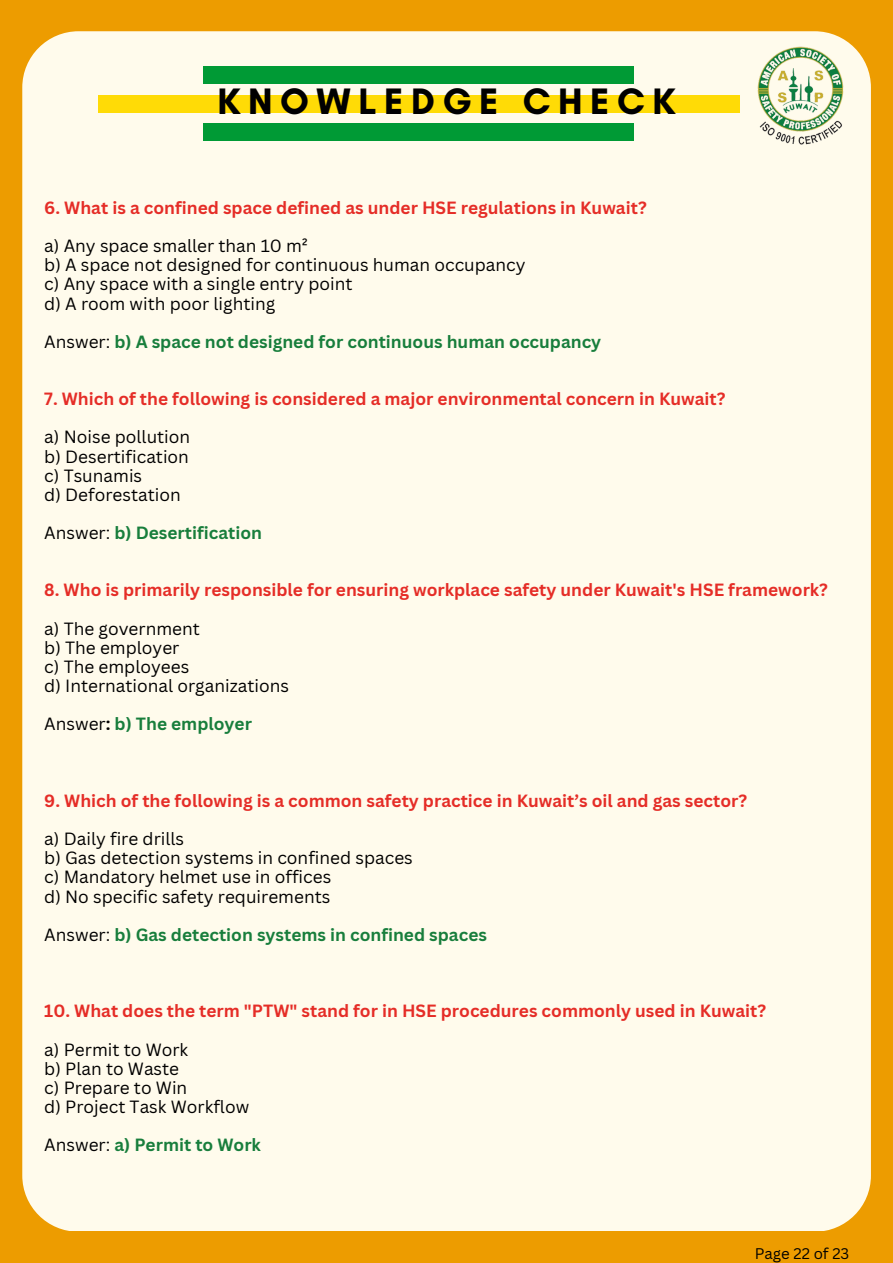
<style>
.page{position:relative;width:893px;height:1263px;background:#ed9c00}
.page>*{position:absolute;margin:0;border:0;box-sizing:border-box;transform-origin:0 0}
.t1{font:700 37.5px "Glacial Indifference";letter-spacing:.2em;color:#000}
.t2{font:17.25px/19.1px "Canva Sans";color:#000}
.t3{font:700 17.25px "Canva Sans";color:#e52d27}
.t4{font:700 17.25px "Canva Sans";color:#187e3c}
.t5{font:15px "Canva Sans";color:#000}
.s1{font-weight:400;color:#000}
.s2{color:#000}
</style>
<div class="page">
<div style="left:22px;top:31px;width:849px;height:1200px;background:#fffbec;border-radius:56px"></div>
<img style="left:739px;top:31px;width:127px;height:114px">
<div style="left:203px;top:66px;width:431px;height:18px;background:#009a35"></div>
<div style="left:98px;top:95px;width:641px;height:17px;background:#ffdb06"></div>
<div style="left:203px;top:124px;width:431px;height:17px;background:#009a35"></div>
<p class="t1" style="left:218px;top:78px;width:459px">KNOWLEDGE CHECK</p>
<p class="t3" style="left:44px;top:195px;width:604px">6. What is a confined space defined as under HSE regulations in Kuwait?</p>
<h1 class="t2" style="left:44px;top:236px;width:483px">a) Any space smaller than 10 m²<br>b) A space not designed for continuous human occupancy c) Any space with a single entry point<br>d) A room with poor lighting</h1>
<h2 class="t4" style="left:44px;top:329px;width:558px"><span class="s1">Answer:</span> b) A space not designed for continuous human occupancy</h2>
<h3 class="t3" style="left:44px;top:387px;width:683px">7. Which of the following is considered a major environmental concern in Kuwait?</h3>
<h3 class="t2" style="left:44px;top:427px;width:147px">a) Noise pollution b) Desertification c) Tsunamis<br>d) Deforestation</h3>
<h2 class="t4" style="left:44px;top:521px;width:219px"><span class="s1">Answer:</span> b) Desertification</h2>
<h3 class="t3" style="left:44px;top:578px;width:785px">8. Who is primarily responsible for ensuring workplace safety under Kuwait's HSE framework?</h3>
<h3 class="t2" style="left:44px;top:618px;width:246px">a) The government<br>b) The employer<br>c) The employees<br>d) International organizations</h3>
<h2 class="t4" style="left:44px;top:712px;width:209px"><span class="s1">Answer</span><span class="s2">:</span> b) The employer</h2>
<h3 class="t3" style="left:44px;top:788px;width:704px">9. Which of the following is a common safety practice in Kuwait’s oil and gas sector?</h3>
<h3 class="t2" style="left:44px;top:829px;width:370px">a) Daily fire drills<br>b) Gas detection systems in confined spaces c) Mandatory helmet use in offices<br>d) No specific safety requirements</h3>
<h2 class="t4" style="left:44px;top:922px;width:444px"><span class="s1">Answer:</span> b) Gas detection systems in confined spaces</h2>
<h3 class="t3" style="left:44px;top:999px;width:723px">10. What does the term "PTW" stand for in HSE procedures commonly used in Kuwait?</h3>
<h3 class="t2" style="left:44px;top:1039px;width:206px">a) Permit to Work<br>b) Plan to Waste<br>c) Prepare to Win<br>d) Project Task Workflow</h3>
<h2 class="t4" style="left:44px;top:1133px;width:218px"><span class="s1">Answer:</span> a) Permit to Work</h2>
<p class="t5" style="left:755px;top:1243px;width:96px">Page 22 of 23</p>
</div>
